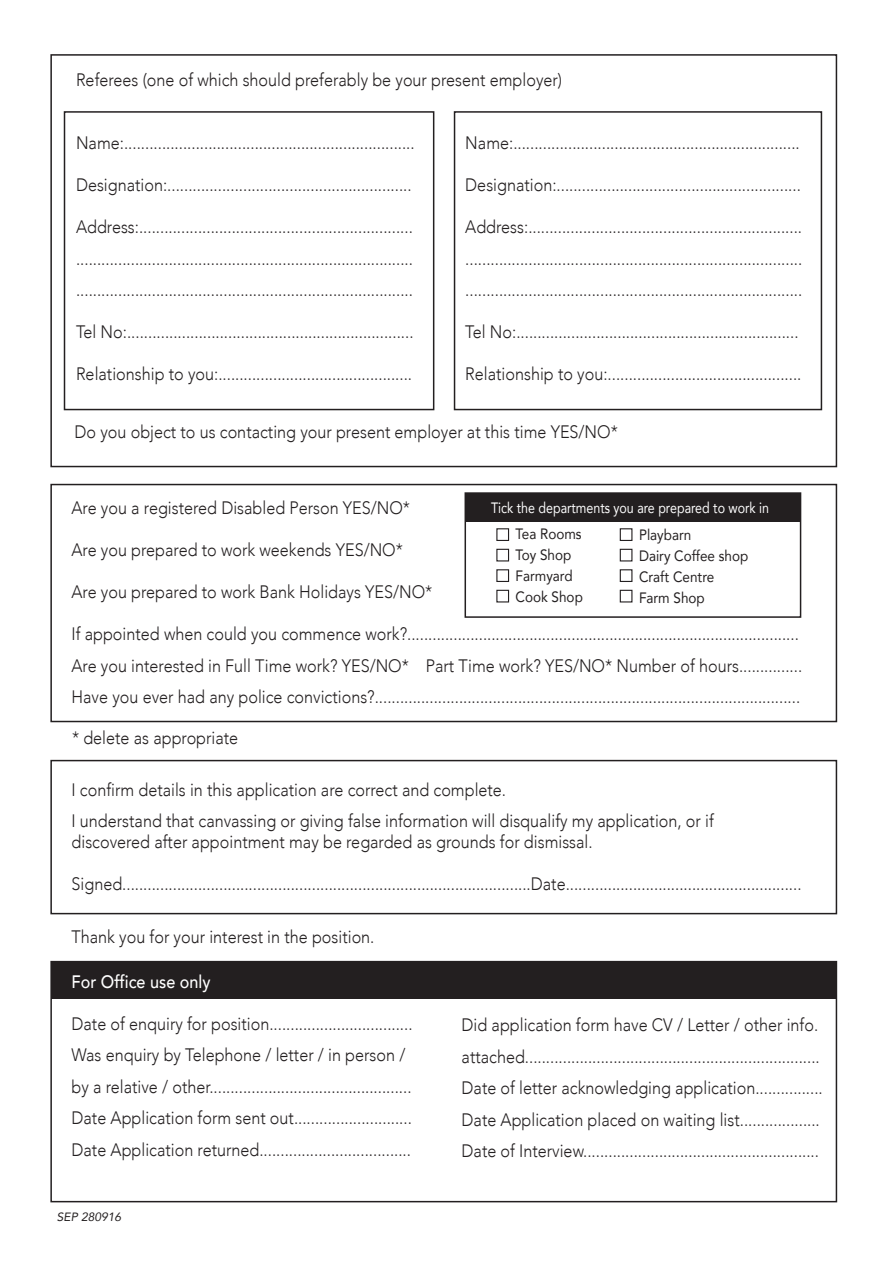
<style>
.page{position:relative;width:893px;height:1263px;background:#fff}
.page>*{position:absolute;margin:0;border:0;box-sizing:border-box;transform-origin:0 0}
.t1{font:300 18px/31.5px "Avenir";color:#231f20;scale:.9 1}
.t2{font:500 18px "Avenir";color:#fff;scale:.9 1}
.t3{font:15px/21px "Avenir Roman";color:#231f20;scale:.9 1}
.t4{font:15px "Avenir Roman";color:#fff;scale:.83 1}
.t5{font:italic 12px "Avenir";color:#231f20}
</style>
<div class="page">
<div style="left:465px;top:493px;width:335px;height:28px;background:#231f20"></div>
<div style="left:51px;top:962px;width:786px;height:37px;background:#231f20"></div>
<div style="left:50px;top:484px;width:787px;height:238px;border:2px solid #231f20"></div>
<div style="left:50px;top:760px;width:787px;height:154px;border:2px solid #231f20"></div>
<div style="left:50px;top:961px;width:787px;height:241px;border:2px solid #231f20"></div>
<div style="left:50px;top:54px;width:787px;height:413px;border:2px solid #231f20"></div>
<div style="left:64px;top:111px;width:370px;height:299px;border:2px solid #231f20"></div>
<div style="left:454px;top:111px;width:368px;height:299px;border:2px solid #231f20"></div>
<div style="left:465px;top:492px;width:336px;height:126px;border:2px solid #231f20"></div>
<div style="left:496px;top:528px;width:13px;height:13px;background:#fff;border:1px solid #231f20"></div>
<div style="left:496px;top:549px;width:13px;height:12px;background:#fff;border:1px solid #231f20"></div>
<div style="left:496px;top:569px;width:13px;height:13px;background:#fff;border:1px solid #231f20"></div>
<div style="left:496px;top:590px;width:13px;height:12px;background:#fff;border:1px solid #231f20"></div>
<div style="left:620px;top:528px;width:12px;height:13px;background:#fff;border:1px solid #231f20"></div>
<div style="left:620px;top:549px;width:12px;height:12px;background:#fff;border:1px solid #231f20"></div>
<div style="left:620px;top:569px;width:12px;height:13px;background:#fff;border:1px solid #231f20"></div>
<div style="left:620px;top:590px;width:12px;height:12px;background:#fff;border:1px solid #231f20"></div>
<p class="t1" style="left:76px;top:65px;width:542px">Referees (one of which should preferably be your present employer)</p>
<p class="t1" style="left:76px;top:128px;width:378px">Name:.....................................................................</p>
<p class="t1" style="left:76px;top:170px;width:374px">Designation:..........................................................</p>
<p class="t1" style="left:76px;top:212px;width:376px;text-align:justify">Address:................................................................. ................................................................................ ................................................................................</p>
<p class="t1" style="left:76px;top:317px;width:376px">Tel No:....................................................................</p>
<p class="t1" style="left:76px;top:359px;width:375px">Relationship to you:..............................................</p>
<p class="t1" style="left:465px;top:128px;width:373px">Name:....................................................................</p>
<p class="t1" style="left:465px;top:170px;width:374px">Designation:..........................................................</p>
<p class="t1" style="left:465px;top:212px;width:376px;text-align:justify">Address:................................................................. ................................................................................ ................................................................................</p>
<p class="t1" style="left:465px;top:317px;width:372px">Tel No:...................................................................</p>
<p class="t1" style="left:465px;top:359px;width:375px">Relationship to you:..............................................</p>
<p class="t1" style="left:75px;top:416px;width:605px">Do you object to us contacting your present employer at this time YES/NO*</p>
<p class="t1" style="left:72px;top:492px;width:378px">Are you a registered Disabled Person YES/NO*</p>
<p class="t1" style="left:72px;top:534px;width:370px">Are you prepared to work weekends YES/NO*</p>
<p class="t1" style="left:72px;top:576px;width:402px">Are you prepared to work Bank Holidays YES/NO*</p>
<p class="t1" style="left:72px;top:618px;width:813px">If appointed when could you commence work?.............................................................................................<br>Are you interested in Full Time work? YES/NO* Part Time work? YES/NO* Number of hours...............<br>Have you ever had any police convictions?.....................................................................................................</p>
<p class="t4" style="left:491px;top:495px;width:336px">Tick the departments you are prepared to work in</p>
<p class="t3" style="left:639px;top:524px;width:123px">Playbarn<br>Dairy Coffee shop<br>Craft Centre<br>Farm Shop</p>
<p class="t3" style="left:516px;top:523px;width:76px">Tea Rooms<br>Toy Shop<br>Farmyard<br>Cook Shop</p>
<p class="t1" style="left:72px;top:722px;width:186px">* delete as appropriate</p>
<p class="t1" style="left:72px;top:774px;width:715px">I confirm details in this application are correct and complete.<br>I understand that canvassing or giving false information will disqualify my application, or if</p>
<p class="t1" style="left:72px;top:826px;width:580px">discovered after appointment may be regarded as grounds for dismissal.</p>
<p class="t1" style="left:72px;top:868px;width:813px">Signed.................................................................................................Date........................................................</p>
<p class="t1" style="left:72px;top:921px;width:338px">Thank you for your interest in the position.</p>
<p class="t2" style="left:72px;top:966px;width:156px">For Office use only</p>
<p class="t1" style="left:72px;top:1008px;width:380px">Date of enquiry for position..................................<br>Was enquiry by Telephone / letter / in person / by a relative / other................................................<br>Date Application form sent out............................<br>Date Application returned....................................</p>
<p class="t1" style="left:462px;top:1009px;width:403px">Did application form have CV / Letter / other info. attached......................................................................<br>Date of letter acknowledging application................<br>Date Application placed on waiting list...................<br>Date of Interview........................................................</p>
<p class="t5" style="left:57px;top:1209px;width:66px">SEP 280916</p>
</div>
